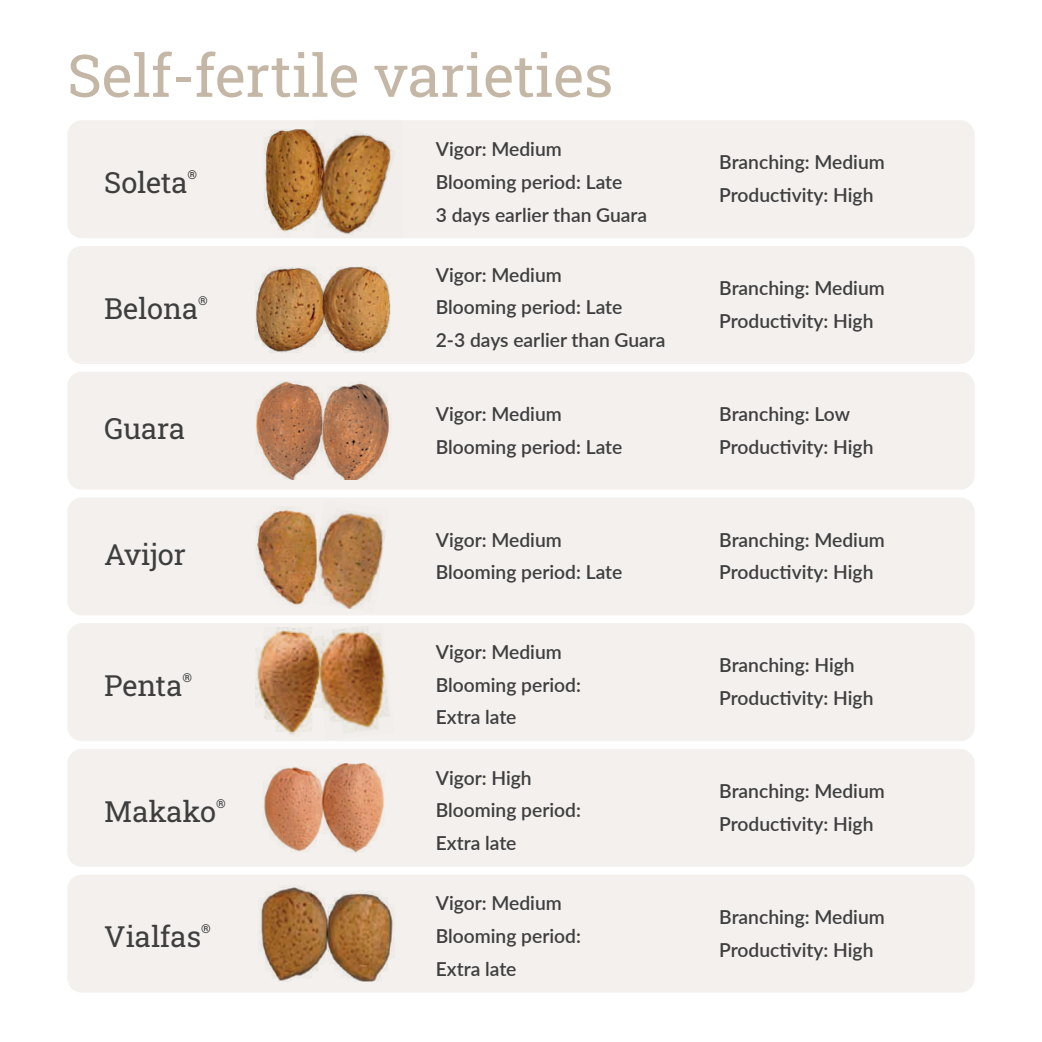
<style>
.page{position:relative;width:1042px;height:1042px;background:#fff}
.page>*{position:absolute;margin:0;border:0;box-sizing:border-box;transform-origin:0 0}
.t1{font:58.8px "Roboto Slab";color:#c4b7a6}
.t2{font:29.05px "Roboto Slab";color:#3e3e3f}
.t3{font:600 19.25px/32.7px "Lato";color:#3e3e3f}
.t4{font:12.25px "Roboto Slab";color:#3e3e3f}
</style>
<div class="page">
<div style="left:67px;top:120px;width:907px;height:118px;background:#f3f0ed;border-radius:14px"></div>
<img style="left:264px;top:129px;width:50px;height:103px">
<img style="left:314px;top:131px;width:80px;height:104px">
<div style="left:67px;top:246px;width:907px;height:118px;background:#f3f0ed;border-radius:14px"></div>
<div style="left:67px;top:372px;width:907px;height:118px;background:#f3f0ed;border-radius:14px"></div>
<div style="left:67px;top:497px;width:907px;height:118px;background:#f3f0ed;border-radius:14px"></div>
<div style="left:67px;top:623px;width:907px;height:118px;background:#f3f0ed;border-radius:14px"></div>
<div style="left:67px;top:749px;width:907px;height:118px;background:#f3f0ed;border-radius:14px"></div>
<div style="left:67px;top:874px;width:907px;height:118px;background:#f3f0ed;border-radius:14px"></div>
<img style="left:255px;top:267px;width:68px;height:85px">
<img style="left:323px;top:266px;width:68px;height:86px">
<img style="left:255px;top:382px;width:65px;height:98px">
<img style="left:320px;top:383px;width:70px;height:97px">
<img style="left:256px;top:506px;width:53px;height:99px">
<img style="left:309px;top:511px;width:76px;height:98px">
<img style="left:255px;top:627px;width:60px;height:108px">
<img style="left:315px;top:626px;width:74px;height:106px">
<img style="left:264px;top:767px;width:54px;height:84px">
<img style="left:318px;top:763px;width:66px;height:90px">
<img style="left:259px;top:886px;width:62px;height:96px">
<img style="left:321px;top:891px;width:73px;height:91px">
<h1 class="t1" style="left:67px;top:35px;width:547px">Self-fertile varieties</h1>
<h2 class="t2" style="left:104px;top:163px;width:85px">Soleta</h2>
<p class="t4" style="left:188px;top:166px;width:11px">®</p>
<h2 class="t2" style="left:104px;top:288px;width:95px">Belona</h2>
<p class="t4" style="left:198px;top:292px;width:11px">®</p>
<p class="t3" style="left:436px;top:132px;width:213px">Vigor: Medium<br>Blooming period: Late<br>3 days earlier than Guara</p>
<p class="t3" style="left:436px;top:257px;width:231px">Vigor: Medium<br>Blooming period: Late<br>2-3 days earlier than Guara</p>
<p class="t3" style="left:719px;top:145px;width:167px">Branching: Medium<br>Productivity: High</p>
<p class="t3" style="left:719px;top:271px;width:167px">Branching: Medium<br>Productivity: High</p>
<h2 class="t2" style="left:104px;top:409px;width:83px">Guara</h2>
<p class="t3" style="left:436px;top:397px;width:188px">Vigor: Medium<br>Blooming period: Late</p>
<p class="t3" style="left:719px;top:397px;width:156px">Branching: Low<br>Productivity: High</p>
<h2 class="t2" style="left:104px;top:534px;width:83px">Avijor</h2>
<p class="t3" style="left:436px;top:522px;width:188px">Vigor: Medium<br>Blooming period: Late</p>
<p class="t3" style="left:719px;top:522px;width:167px">Branching: Medium<br>Productivity: High</p>
<h2 class="t2" style="left:104px;top:665px;width:80px">Penta</h2>
<p class="t4" style="left:182px;top:669px;width:11px">®</p>
<h2 class="t2" style="left:104px;top:791px;width:113px">Makako</h2>
<p class="t4" style="left:216px;top:795px;width:11px">®</p>
<h2 class="t2" style="left:104px;top:917px;width:98px">Vialfas</h2>
<p class="t4" style="left:201px;top:920px;width:11px">®</p>
<p class="t3" style="left:436px;top:634px;width:147px">Vigor: Medium<br>Blooming period:<br>Extra late</p>
<p class="t3" style="left:436px;top:760px;width:147px">Vigor: High<br>Blooming period:<br>Extra late</p>
<p class="t3" style="left:436px;top:886px;width:147px">Vigor: Medium<br>Blooming period:<br>Extra late</p>
<p class="t3" style="left:719px;top:648px;width:156px">Branching: High<br>Productivity: High</p>
<p class="t3" style="left:719px;top:774px;width:167px">Branching: Medium<br>Productivity: High</p>
<p class="t3" style="left:719px;top:899px;width:167px">Branching: Medium<br>Productivity: High</p>
</div>
